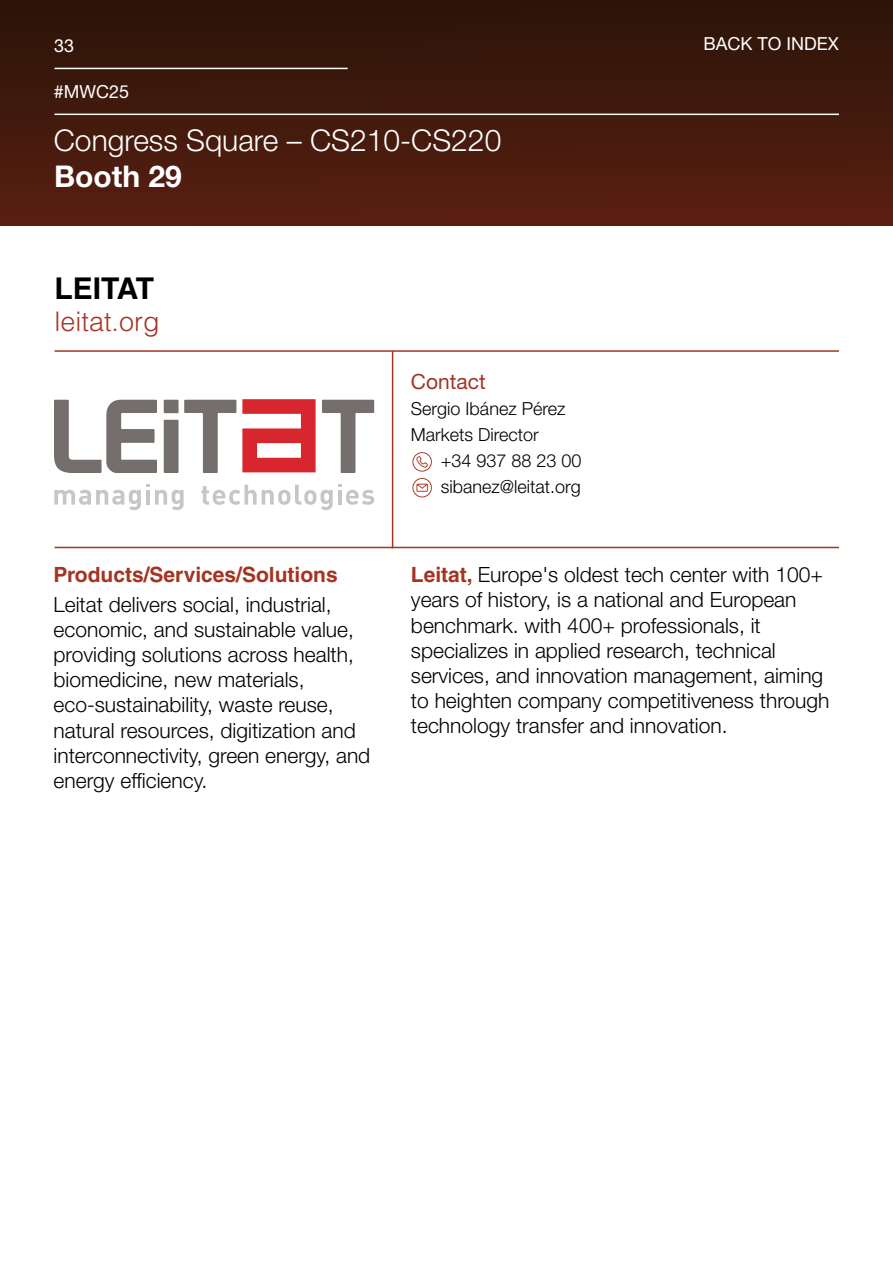
<style>
.page{position:relative;width:893px;height:1263px;background:#fff}
.page>*{position:absolute;margin:0;border:0;box-sizing:border-box;transform-origin:0 0}
.t1{font:300 30px "Helvetica Neue LT Std";color:#fff}
.t2{font:700 30px "Helvetica Neue LT Std";color:#fff}
.t3{font:700 30px "Helvetica LT Std";color:#000}
.t4{font:300 27px "Helvetica LT Std";color:#a53322}
.t5{font:300 21px/25.2px "Helvetica Neue LT Std";color:#000}
.t6{font:700 21px "Helvetica LT Std";color:#a53322}
.t7{font:21px "Helvetica Neue LT Std";color:#a53322}
.t8{font:300 18px/25.8px "Helvetica Neue LT Std";color:#000}
.t9{font:18px "Helvetica Neue LT Std";color:#fff}
.s1{font-family:"Helvetica LT Std";font-weight:700;color:#a53322}
</style>
<div class="page">
<img style="left:0;top:0;width:893px;height:225px">
<hr style="left:55px;top:68px;width:293px;height:1px;background:#fff">
<hr style="left:55px;top:114px;width:784px;height:1px;background:#fff">
<hr style="left:55px;top:547px;width:784px;height:1px;background:#a53322">
<hr style="left:55px;top:350px;width:784px;height:2px;background:#a53322">
<hr style="left:392px;top:351px;width:1px;height:197px;background:#a53322">
<svg style="left:412px;top:452px;width:20px;height:20px"></svg>
<svg style="left:412px;top:478px;width:20px;height:19px"></svg>
<svg style="left:54px;top:484px;width:130px;height:26px"></svg>
<svg style="left:201px;top:484px;width:173px;height:26px"></svg>
<svg style="left:54px;top:400px;width:103px;height:73px"></svg>
<div style="left:164px;top:420px;width:15px;height:53px;background:#746f6c"></div>
<div style="left:164px;top:400px;width:15px;height:13px;background:#746f6c"></div>
<svg style="left:184px;top:400px;width:52px;height:73px"></svg>
<svg style="left:322px;top:400px;width:52px;height:73px"></svg>
<svg style="left:242px;top:399px;width:74px;height:73px"></svg>
<p class="t9" style="left:54px;top:35px;width:22px">33</p>
<p class="t9" style="left:54px;top:81px;width:77px">#MWC25</p>
<h1 class="t1" style="left:54px;top:122px;width:449px">Congress Square – CS210-CS220</h1>
<h1 class="t2" style="left:54px;top:158px;width:129px">Booth 29</h1>
<h1 class="t3" style="left:55px;top:270px;width:101px">LEITAT</h1>
<p class="t4" style="left:55px;top:304px;width:107px">leitat.org</p>
<p class="t7" style="left:411px;top:369px;width:76px">Contact</p>
<p class="t8" style="left:411px;top:395px;width:156px">Sergio Ibánez Pérez<br>Markets Director</p>
<p class="t8" style="left:441px;top:447px;width:142px">+34 937 88 23 00 sibanez@leitat.org</p>
<p class="t9" style="left:704px;top:33px;width:137px">BACK TO INDEX</p>
<p class="t6" style="left:54px;top:562px;width:286px">Products/Services/Solutions</p>
<p class="t5" style="left:54px;top:591px;width:318px">Leitat delivers social, industrial, economic, and sustainable value, providing solutions across health, biomedicine, new materials, eco-sustainability, waste reuse, natural resources, digitization and interconnectivity, green energy, and energy efficiency.</p>
<p class="t5" style="left:411px;top:562px;width:420px"><span class="s1">Leitat,</span> Europe's oldest tech center with 100+ years of history, is a national and European benchmark. with 400+ professionals, it specializes in applied research, technical services, and innovation management, aiming to heighten company competitiveness through technology transfer and innovation.</p>
</div>
